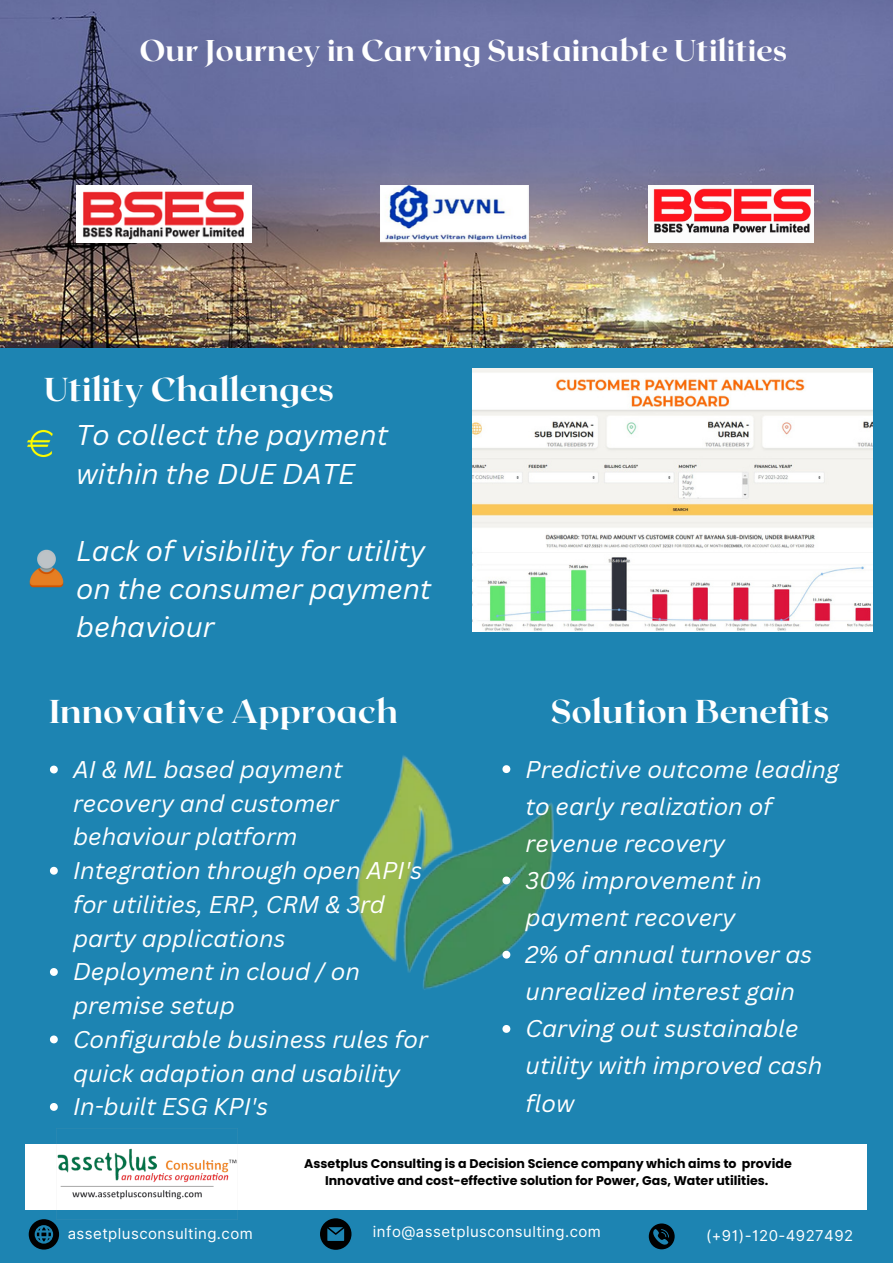
<style>
.page{position:relative;width:893px;height:1264px;background:#fff}
.page>*{position:absolute;margin:0;border:0;box-sizing:border-box;transform-origin:0 0}
.t1{font:800 33px "Roxborough CF";color:#fff}
.t2{font:800 30px "Roxborough CF";color:#fff}
.t3{font:italic 27.75px/38.4px "Canva Sans";color:#fff}
.t4{font:italic 23.55px/33.8px "Canva Sans";color:#fff}
.t5{font:15px "Inter";letter-spacing:.03em;color:#fff}
.t6{font:700 12.6px/16.8px "Poppins";color:#000;text-align:center}
</style>
<div class="page">
<div style="left:0;top:0;width:892px;height:1262px;background:#1d84b2"></div>
<img style="left:472px;top:368px;width:400px;height:263px">
<div style="left:26px;top:1144px;width:841px;height:65px;background:#fff"></div>
<img style="left:0;top:0;width:892px;height:347px">
<img style="left:380px;top:185px;width:149px;height:58px">
<img style="left:56px;top:1128px;width:181px;height:82px">
<img style="left:648px;top:185px;width:165px;height:58px">
<img style="left:76px;top:185px;width:175px;height:58px">
<svg style="left:29px;top:1219px;width:30px;height:30px"></svg>
<svg style="left:320px;top:1218px;width:31px;height:31px"></svg>
<svg style="left:648px;top:1223px;width:26px;height:26px"></svg>
<img style="left:27px;top:429px;width:26px;height:29px">
<img style="left:356px;top:755px;width:198px;height:278px">
<img style="left:29px;top:549px;width:35px;height:39px">
<svg style="left:50px;top:765px;width:8px;height:8px"></svg>
<svg style="left:50px;top:866px;width:8px;height:8px"></svg>
<svg style="left:50px;top:968px;width:8px;height:7px"></svg>
<svg style="left:50px;top:1035px;width:8px;height:8px"></svg>
<svg style="left:50px;top:1103px;width:8px;height:7px"></svg>
<svg style="left:502px;top:765px;width:8px;height:8px"></svg>
<svg style="left:502px;top:876px;width:8px;height:8px"></svg>
<svg style="left:502px;top:950px;width:8px;height:8px"></svg>
<svg style="left:502px;top:1024px;width:8px;height:8px"></svg>
<p class="t2" style="left:139px;top:31px;width:649px">Our Journey in Carving Sustainabte Utilities</p>
<h1 class="t1" style="left:44px;top:368px;width:292px">Utility Challenges</h1>
<p class="t3" style="left:76px;top:415px;width:313px">To collect the payment within the DUE DATE</p>
<p class="t3" style="left:76px;top:530px;width:357px">Lack of visibility for utility on the consumer payment behaviour</p>
<h1 class="t1" style="left:49px;top:689px;width:350px">Innovative Approach</h1>
<p class="t4" style="left:73px;top:752px;width:356px">AI &amp; ML based payment recovery and customer behaviour platform<br>Integration through open API's for utilities, ERP, CRM &amp; 3rd party applications<br>Deployment in cloud / on premise setup<br>Configurable business rules for quick adaption and usability<br>In-built ESG KPI's</p>
<h1 class="t1" style="left:550px;top:689px;width:280px">Solution Benefits</h1>
<p class="t4" style="left:525px;top:750px;width:315px;line-height:37px">Predictive outcome leading to early realization of revenue recovery<br>30% improvement in payment recovery<br>2% of annual turnover as unrealized interest gain<br>Carving out sustainable utility with improved cash flow</p>
<p class="t6" style="left:304px;top:1155px;width:489px">Assetplus Consulting is a Decision Science company which aims to provide<br>Innovative and cost-effective solution for Power, Gas, Water utilities.</p>
<p class="t5" style="left:68px;top:1224px;width:186px">assetplusconsulting.com</p>
<p class="t5" style="left:373px;top:1222px;width:229px">info@assetplusconsulting.com</p>
<p class="t5" style="left:706px;top:1226px;width:149px">(+91)-120-4927492</p>
</div>
